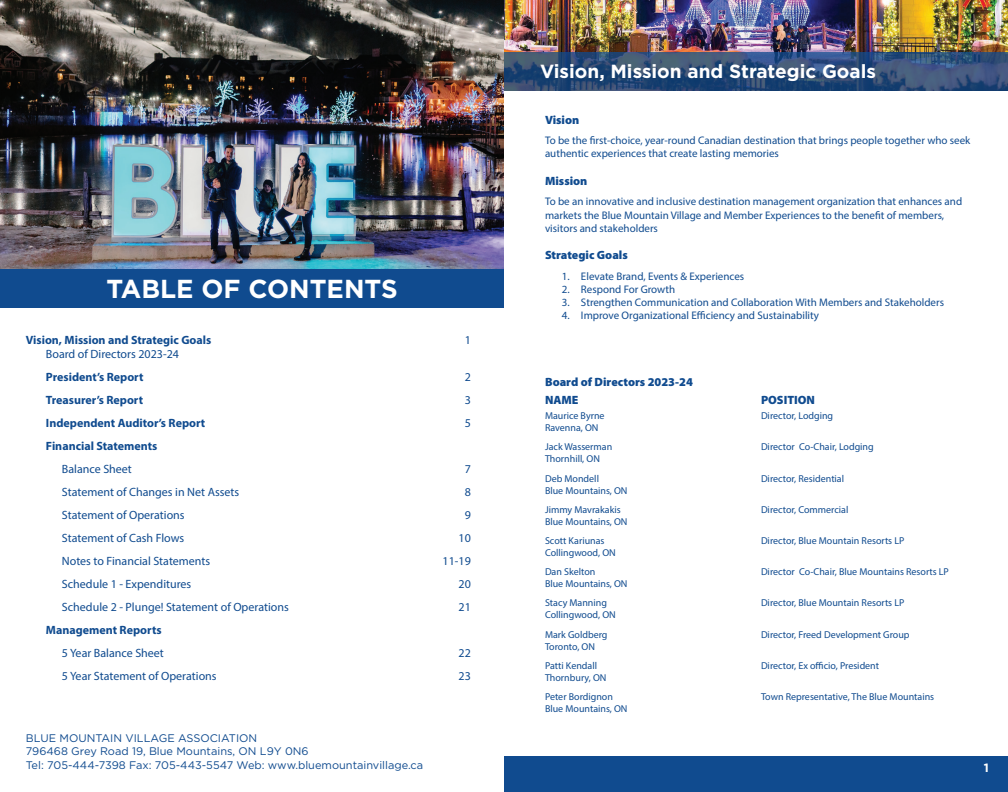
<style>
.page{position:relative;width:1008px;height:792px;background:#fff}
.page>*{position:absolute;margin:0;border:0;box-sizing:border-box;transform-origin:0 0}
.t1{font:700 26px "Gotham";color:#fff}
.t2{font:700 19px "Gotham";color:#fff}
.t3{font:12px "Myriad Pro";color:#104b8f}
.t4{font:700 12px "Myriad Pro";color:#104b8f}
.t5{font:900 12px/18px "Myriad Pro";color:#104b8f}
.t6{font:700 12px "Gotham";color:#fff}
.t7{font:11px/13.2px "Myriad Pro";color:#104b8f}
.t8{font:11px/13.2px "Gotham";color:#104b8f}
.t9{font:10px/19.2px "Myriad Pro";color:#104b8f}
</style>
<div class="page">
<img style="left:504px;top:0;width:504px;height:53px">
<div style="left:504px;top:756px;width:504px;height:36px;background:#104b8f"></div>
<svg style="left:504px;top:53px;width:504px;height:38px;background:#2d4c76"></svg>
<img style="left:0;top:0;width:504px;height:270px">
<div style="left:0;top:270px;width:504px;height:38px;background:#104b8f"></div>
<h1 class="t1" style="left:106px;top:274px;width:293px">TABLE OF CONTENTS</h1>
<p class="t4" style="left:26px;top:332px;width:187px">Vision, Mission and Strategic Goals</p>
<p class="t3" style="left:465px;top:333px;width:8px">1</p>
<p class="t3" style="left:46px;top:347px;width:135px">Board of Directors 2023-24</p>
<p class="t4" style="left:46px;top:369px;width:99px">President’s Report</p>
<p class="t3" style="left:465px;top:370px;width:8px">2</p>
<p class="t4" style="left:46px;top:392px;width:99px">Treasurer’s Report</p>
<p class="t3" style="left:465px;top:393px;width:8px">3</p>
<p class="t4" style="left:46px;top:415px;width:161px">Independent Auditor’s Report</p>
<p class="t3" style="left:465px;top:416px;width:8px">5</p>
<p class="t4" style="left:46px;top:438px;width:113px">Financial Statements</p>
<p class="t3" style="left:62px;top:462px;width:71px">Balance Sheet</p>
<p class="t3" style="left:465px;top:462px;width:8px">7</p>
<p class="t3" style="left:62px;top:485px;width:179px">Statement of Changes in Net Assets</p>
<p class="t3" style="left:465px;top:485px;width:8px">8</p>
<p class="t3" style="left:62px;top:508px;width:124px">Statement of Operations</p>
<p class="t3" style="left:465px;top:508px;width:8px">9</p>
<p class="t3" style="left:62px;top:531px;width:124px">Statement of Cash Flows</p>
<p class="t3" style="left:459px;top:531px;width:14px">10</p>
<p class="t3" style="left:62px;top:554px;width:150px">Notes to Financial Statements</p>
<p class="t3" style="left:443px;top:554px;width:30px">11-19</p>
<p class="t3" style="left:62px;top:577px;width:131px">Schedule 1 - Expenditures</p>
<p class="t3" style="left:459px;top:577px;width:14px">20</p>
<p class="t3" style="left:62px;top:600px;width:228px">Schedule 2 - Plunge! Statement of Operations</p>
<p class="t3" style="left:459px;top:600px;width:14px">21</p>
<p class="t4" style="left:46px;top:623px;width:117px">Management Reports</p>
<p class="t3" style="left:62px;top:646px;width:103px">5 Year Balance Sheet</p>
<p class="t3" style="left:459px;top:646px;width:14px">22</p>
<p class="t3" style="left:62px;top:669px;width:156px">5 Year Statement of Operations</p>
<p class="t3" style="left:459px;top:669px;width:14px">23</p>
<p class="t8" style="left:26px;top:732px;width:399px">BLUE MOUNTAIN VILLAGE ASSOCIATION<br>796468 Grey Road 19, Blue Mountains, ON L9Y 0N6<br>Tel: 705-444-7398 Fax: 705-443-5547 Web: www.bluemountainvillage.ca</p>
<h2 class="t2" style="left:540px;top:61px;width:338px">Vision, Mission and Strategic Goals</h2>
<p class="t5" style="left:545px;top:111px;width:36px">Vision</p>
<p class="t7" style="left:545px;top:134px;width:427px">To be the first-choice, year-round Canadian destination that brings people together who seek authentic experiences that create lasting memories</p>
<p class="t5" style="left:545px;top:172px;width:44px">Mission</p>
<p class="t7" style="left:545px;top:195px;width:419px">To be an innovative and inclusive destination management organization that enhances and markets the Blue Mountain Village and Member Experiences to the benefit of members, visitors and stakeholders</p>
<p class="t5" style="left:545px;top:246px;width:84px">Strategic Goals</p>
<p class="t7" style="left:562px;top:269px;width:184px">1. Elevate Brand, Events &amp; Experiences</p>
<p class="t7" style="left:562px;top:282px;width:115px">2. Respond For Growth</p>
<p class="t7" style="left:562px;top:296px;width:384px">3. Strengthen Communication and Collaboration With Members and Stakeholders</p>
<p class="t7" style="left:562px;top:309px;width:259px">4. Improve Organizational Efficiency and Sustainability</p>
<p class="t5" style="left:545px;top:373px;width:149px">Board of Directors 2023-24<br>NAME</p>
<p class="t5" style="left:761px;top:391px;width:56px">POSITION</p>
<p class="t9" style="left:545px;top:406px;width:61px">Maurice Byrne</p>
<p class="t9" style="left:761px;top:406px;width:74px">Director, Lodging</p>
<p class="t9" style="left:545px;top:418px;width:69px">Ravenna, ON<br>Jack Wasserman</p>
<p class="t9" style="left:761px;top:437px;width:114px">Director Co-Chair, Lodging</p>
<p class="t9" style="left:545px;top:449px;width:56px">Thornhill, ON<br>Deb Mondell</p>
<p class="t9" style="left:545px;top:480px;width:84px">Blue Mountains, ON<br>Jimmy Mavrakakis</p>
<p class="t9" style="left:545px;top:512px;width:84px">Blue Mountains, ON<br>Scott Kariunas</p>
<p class="t9" style="left:545px;top:543px;width:72px">Collingwood, ON<br>Dan Skelton</p>
<p class="t9" style="left:545px;top:574px;width:84px">Blue Mountains, ON<br>Stacy Manning</p>
<p class="t9" style="left:545px;top:605px;width:72px">Collingwood, ON<br>Mark Goldberg</p>
<p class="t9" style="left:545px;top:636px;width:54px">Toronto, ON<br>Patti Kendall</p>
<p class="t9" style="left:545px;top:668px;width:69px">Thornbury, ON<br>Peter Bordignon</p>
<p class="t9" style="left:545px;top:699px;width:84px">Blue Mountains, ON</p>
<p class="t9" style="left:761px;top:468px;width:85px">Director, Residential</p>
<p class="t9" style="left:761px;top:500px;width:89px">Director, Commercial</p>
<p class="t9" style="left:761px;top:531px;width:145px">Director, Blue Mountain Resorts LP</p>
<p class="t9" style="left:761px;top:562px;width:189px">Director Co-Chair, Blue Mountains Resorts LP</p>
<p class="t9" style="left:761px;top:593px;width:145px">Director, Blue Mountain Resorts LP</p>
<p class="t9" style="left:761px;top:624px;width:150px">Director, Freed Development Group</p>
<p class="t9" style="left:761px;top:656px;width:120px">Director, Ex officio, President</p>
<p class="t9" style="left:761px;top:687px;width:175px">Town Representative, The Blue Mountains</p>
<p class="t6" style="left:984px;top:761px;width:7px">1</p>
</div>
